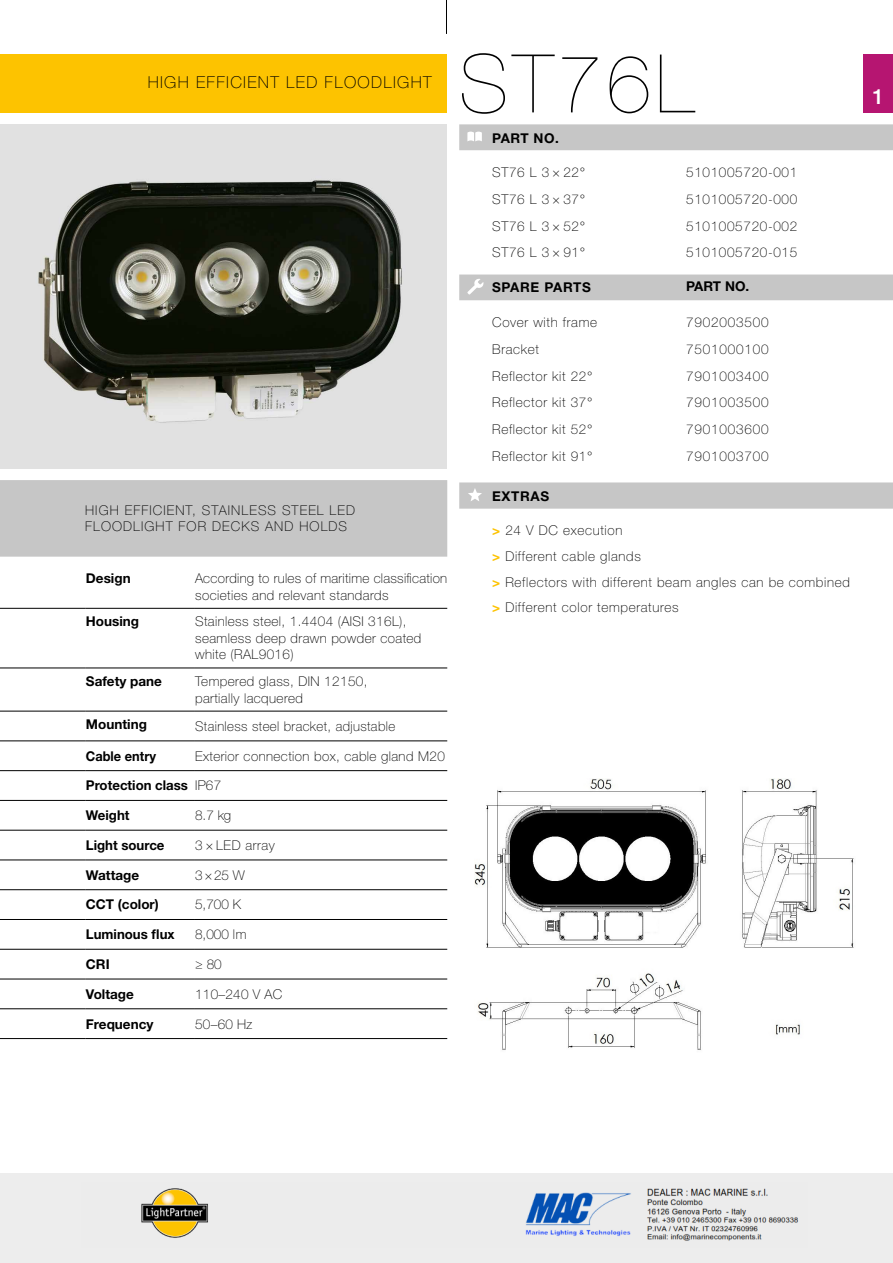
<style>
.page{position:relative;width:893px;height:1263px;background:#fff}
.page>*{position:absolute;margin:0;border:0;box-sizing:border-box;transform-origin:0 0}
.t1{font:200 81px "Helvetica Neue LT Std";letter-spacing:.05em;color:#000}
.t2{font:500 21px "Helvetica Neue LT Std";color:#fff}
.t3{font:100 16.5px "Helvetica Neue LT Std";letter-spacing:.08em;color:#000}
.t4{font:100 13.5px/25.7px "Helvetica Neue LT Std";letter-spacing:.05em;color:#000}
.t5{font:100 13.5px/16.5px "Helvetica Neue LT Std";letter-spacing:.03em;color:#000}
.t6{font:700 13.5px "Helvetica Neue LT Std";color:#000}
.t7{font:100 13.5px/16.5px "Helvetica Neue LT Std";letter-spacing:.02em;color:#000}
.t8{font:100 13.5px/16.5px "Helvetica Neue LT Std";letter-spacing:.08em;color:#000}
.t9{font:700 13.5px "Helvetica Neue LT Std";color:#000;scale:.95 1}
.t10{font:700 13.5px "Helvetica Neue LT Std";letter-spacing:.05em;color:#000}
.s1{font-weight:100}
.s2{font-weight:700;color:#fdc300}
</style>
<div class="page">
<hr style="left:446px;top:0;width:1px;height:34px;background:#000">
<div style="left:864px;top:54px;width:29px;height:59px;background:#b61571"></div>
<div style="left:0;top:54px;width:446px;height:59px;background:#fdc300"></div>
<div style="left:0;top:1174px;width:893px;height:89px;background:#ededed"></div>
<img style="left:475px;top:779px;width:379px;height:271px">
<div style="left:0;top:480px;width:447px;height:77px;background:#c6c6c6"></div>
<hr style="left:0;top:608px;width:85px;height:1px;background:#000">
<hr style="left:85px;top:608px;width:110px;height:1px;background:#000">
<hr style="left:195px;top:608px;width:252px;height:1px;background:#000">
<hr style="left:0;top:668px;width:85px;height:1px;background:#000">
<hr style="left:85px;top:668px;width:110px;height:1px;background:#000">
<hr style="left:195px;top:668px;width:252px;height:1px;background:#000">
<hr style="left:0;top:711px;width:85px;height:1px;background:#000">
<hr style="left:85px;top:711px;width:110px;height:1px;background:#000">
<hr style="left:195px;top:711px;width:252px;height:1px;background:#000">
<hr style="left:0;top:741px;width:85px;height:1px;background:#000">
<hr style="left:85px;top:741px;width:110px;height:1px;background:#000">
<hr style="left:195px;top:741px;width:252px;height:1px;background:#000">
<hr style="left:0;top:770px;width:85px;height:1px;background:#000">
<hr style="left:85px;top:770px;width:110px;height:1px;background:#000">
<hr style="left:195px;top:770px;width:252px;height:1px;background:#000">
<hr style="left:0;top:800px;width:85px;height:1px;background:#000">
<hr style="left:85px;top:800px;width:110px;height:1px;background:#000">
<hr style="left:195px;top:800px;width:252px;height:1px;background:#000">
<hr style="left:0;top:830px;width:85px;height:1px;background:#000">
<hr style="left:85px;top:830px;width:110px;height:1px;background:#000">
<hr style="left:195px;top:830px;width:252px;height:1px;background:#000">
<hr style="left:0;top:860px;width:85px;height:1px;background:#000">
<hr style="left:85px;top:860px;width:110px;height:1px;background:#000">
<hr style="left:195px;top:860px;width:252px;height:1px;background:#000">
<hr style="left:0;top:889px;width:85px;height:1px;background:#000">
<hr style="left:85px;top:889px;width:110px;height:1px;background:#000">
<hr style="left:195px;top:889px;width:252px;height:1px;background:#000">
<hr style="left:0;top:919px;width:85px;height:1px;background:#000">
<hr style="left:85px;top:919px;width:110px;height:1px;background:#000">
<hr style="left:195px;top:919px;width:252px;height:1px;background:#000">
<hr style="left:0;top:949px;width:85px;height:1px;background:#000">
<hr style="left:85px;top:949px;width:110px;height:1px;background:#000">
<hr style="left:195px;top:949px;width:252px;height:1px;background:#000">
<hr style="left:0;top:979px;width:85px;height:1px;background:#000">
<hr style="left:85px;top:979px;width:110px;height:1px;background:#000">
<hr style="left:195px;top:979px;width:252px;height:1px;background:#000">
<hr style="left:0;top:1008px;width:85px;height:1px;background:#000">
<hr style="left:85px;top:1008px;width:110px;height:1px;background:#000">
<hr style="left:195px;top:1008px;width:252px;height:1px;background:#000">
<hr style="left:0;top:1038px;width:85px;height:1px;background:#000">
<hr style="left:85px;top:1038px;width:110px;height:1px;background:#000">
<hr style="left:195px;top:1038px;width:252px;height:1px;background:#000">
<svg style="left:459px;top:124px;width:434px;height:385px"></svg>
<svg style="left:467px;top:132px;width:15px;height:9px"></svg>
<svg style="left:467px;top:278px;width:17px;height:17px"></svg>
<svg style="left:468px;top:488px;width:14px;height:13px"></svg>
<img style="left:0;top:124px;width:447px;height:345px">
<img style="left:141px;top:1188px;width:658px;height:53px">
<p class="t3" style="left:148px;top:73px;width:285px">HIGH EFFICIENT LED FLOODLIGHT</p>
<p class="t8" style="left:85px;top:502px;width:271px">HIGH EFFICIENT, STAINLESS STEEL LED<br>FLOODLIGHT FOR DECKS AND HOLDS</p>
<p class="t6" style="left:86px;top:570px;width:46px">Design</p>
<p class="t7" style="left:195px;top:570px;width:254px">According to rules of maritime classification societies and relevant standards</p>
<p class="t6" style="left:86px;top:613px;width:55px">Housing</p>
<p class="t5" style="left:195px;top:613px;width:228px">Stainless steel, 1.4404 (AISI 316L), seamless deep drawn powder coated white (RAL9016)</p>
<p class="t6" style="left:86px;top:673px;width:78px">Safety pane</p>
<p class="t5" style="left:195px;top:673px;width:174px">Tempered glass, DIN 12150, partially lacquered</p>
<p class="t6" style="left:86px;top:716px;width:62px">Mounting</p>
<p class="t5" style="left:195px;top:718px;width:202px">Stainless steel bracket, adjustable</p>
<p class="t9" style="left:86px;top:747px;width:75px">Cable entry</p>
<p class="t5" style="left:195px;top:747px;width:251px">Exterior connection box, cable gland M20</p>
<p class="t6" style="left:86px;top:777px;width:137px">Protection class <span class="s1">IP67</span></p>
<p class="t6" style="left:86px;top:807px;width:45px">Weight</p>
<p class="t4" style="left:195px;top:802px;width:38px">8.7 kg</p>
<p class="t6" style="left:86px;top:837px;width:80px">Light source</p>
<p class="t4" style="left:195px;top:832px;width:81px">3 × LED array</p>
<p class="t6" style="left:86px;top:866px;width:55px">Wattage</p>
<p class="t4" style="left:195px;top:862px;width:51px">3×25 W</p>
<p class="t6" style="left:86px;top:896px;width:74px">CCT (color)</p>
<p class="t4" style="left:195px;top:892px;width:47px">5,700 K</p>
<p class="t6" style="left:86px;top:926px;width:90px">Luminous flux</p>
<p class="t4" style="left:195px;top:921px;width:53px">8,000 lm</p>
<p class="t6" style="left:86px;top:956px;width:25px">CRI</p>
<p class="t4" style="left:195px;top:951px;width:28px">≥ 80</p>
<p class="t6" style="left:86px;top:985px;width:49px">Voltage</p>
<p class="t4" style="left:195px;top:981px;width:89px">110–240 V AC</p>
<p class="t6" style="left:86px;top:1015px;width:69px">Frequency</p>
<p class="t4" style="left:195px;top:1011px;width:59px">50–60 Hz</p>
<h1 class="t1" style="left:459px;top:37px;width:237px">ST76L</h1>
<p class="t6" style="left:492px;top:129px;width:68px">PART NO.</p>
<p class="t4" style="left:492px;top:159px;width:94px">ST76 L 3 × 22°</p>
<p class="t4" style="left:686px;top:159px;width:113px">5101005720-001</p>
<p class="t4" style="left:492px;top:186px;width:94px">ST76 L 3 × 37°</p>
<p class="t4" style="left:686px;top:186px;width:113px">5101005720-000</p>
<p class="t4" style="left:492px;top:213px;width:94px">ST76 L 3 × 52°</p>
<p class="t4" style="left:686px;top:213px;width:113px">5101005720-002</p>
<p class="t4" style="left:492px;top:240px;width:94px">ST76 L 3 × 91°</p>
<p class="t4" style="left:686px;top:240px;width:113px">5101005720-015</p>
<p class="t10" style="left:492px;top:279px;width:100px">SPARE PARTS</p>
<p class="t6" style="left:686px;top:278px;width:65px">PART NO.</p>
<p class="t4" style="left:492px;top:309px;width:106px">Cover with frame</p>
<p class="t4" style="left:686px;top:309px;width:84px">7902003500</p>
<p class="t4" style="left:492px;top:336px;width:48px">Bracket</p>
<p class="t4" style="left:686px;top:336px;width:84px">7501000100</p>
<p class="t4" style="left:492px;top:363px;width:102px">Reflector kit 22°</p>
<p class="t4" style="left:686px;top:363px;width:84px">7901003400</p>
<p class="t4" style="left:492px;top:390px;width:102px">Reflector kit 37°</p>
<p class="t4" style="left:686px;top:390px;width:84px">7901003500</p>
<p class="t4" style="left:492px;top:417px;width:102px">Reflector kit 52°</p>
<p class="t4" style="left:686px;top:417px;width:84px">7901003600</p>
<p class="t4" style="left:492px;top:443px;width:102px">Reflector kit 91°</p>
<p class="t4" style="left:686px;top:443px;width:84px">7901003700</p>
<p class="t6" style="left:492px;top:487px;width:59px">EXTRAS</p>
<p class="t4" style="left:492px;top:518px;width:359px"><span class="s2">&gt;</span> 24 V DC execution<br><span class="s2">&gt;</span> Different cable glands<br><span class="s2">&gt;</span> Reflectors with different beam angles can be combined <span class="s2">&gt;</span> Different color temperatures</p>
<h2 class="t2" style="left:872px;top:84px;width:13px">1</h2>
</div>
